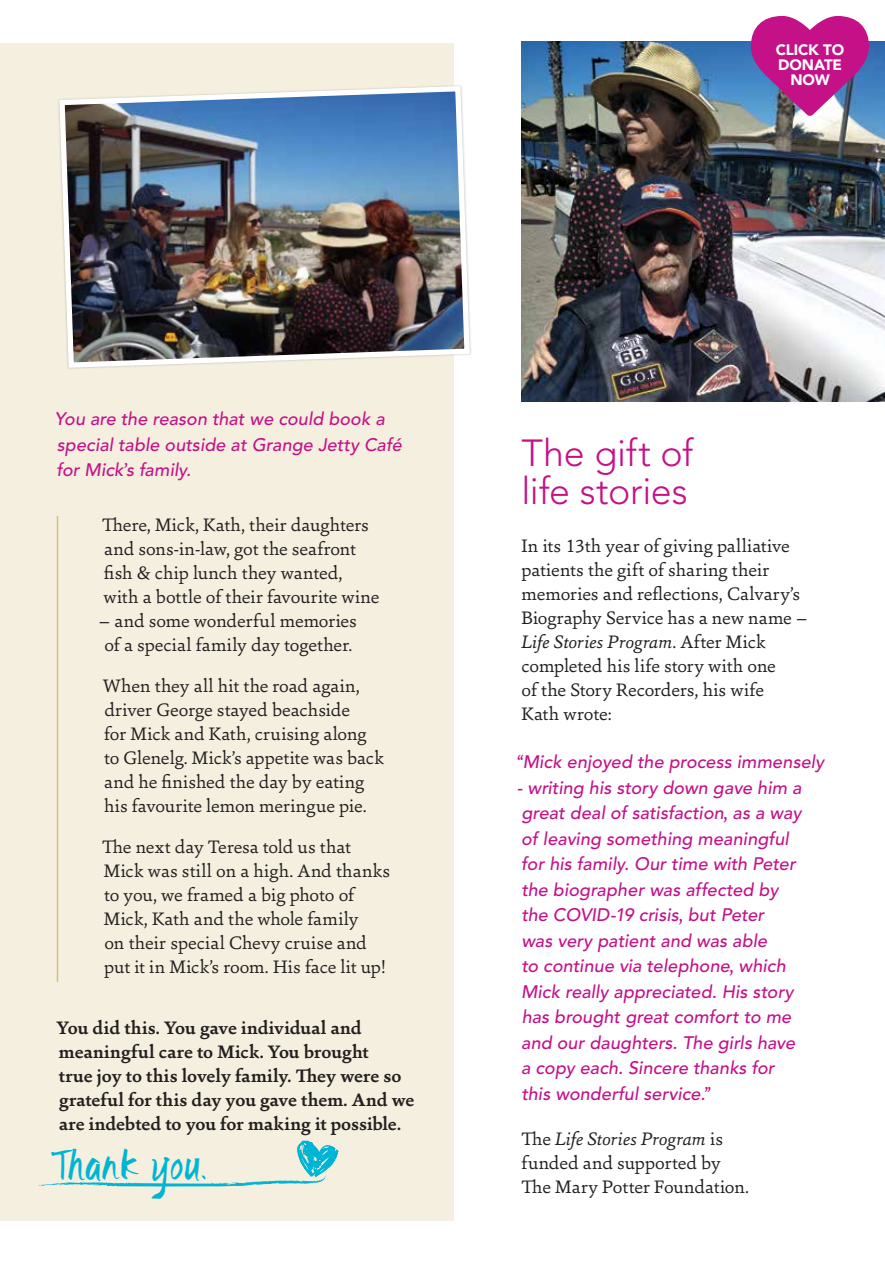
<style>
.page{position:relative;width:885px;height:1263px;background:#fff}
.page>*{position:absolute;margin:0;border:0;box-sizing:border-box;transform-origin:0 0}
.t1{font:300 37.5px/37.5px "Avenir LT Std";letter-spacing:-.005em;color:#c41188}
.t2{font:300 37.5px "Ignitethe";letter-spacing:-.005em;color:#00b5d4}
.t3{font:19.5px/24px "Sina";color:#231f20}
.t4{font:700 19.5px/24px "Sina";color:#231f20}
.t5{font:italic 500 18px/25.5px "Avenir LT Std";letter-spacing:.005em;color:#c41188}
.t6{font:900 15px/15px "Avenir LT Std";letter-spacing:-.01em;color:#fff;text-align:center}
.s1{font-family:"Sina";font-style:normal;font-size:19.5px}
.s2{font-style:italic}
</style>
<div class="page">
<div style="left:0;top:43px;width:453px;height:1177px;background:#f4efde"></div>
<img style="left:521px;top:42px;width:363px;height:360px">
<hr style="left:57px;top:516px;width:1px;height:466px;background:#ddbe7e">
<img style="left:58px;top:83px;width:413px;height:287px">
<svg style="left:38px;top:1140px;width:300px;height:46px"></svg>
<svg style="left:750px;top:16px;width:118px;height:100px;background:#ac409b"></svg>
<p class="t6" style="left:775px;top:42px;width:70px">CLICK TO<br>DONATE<br>NOW</p>
<p class="t5" style="left:54px;top:407px;width:349px">You are the reason that we could book a special table outside at Grange Jetty Café for Mick<span class="s1">’</span>s family.</p>
<p class="t3" style="left:102px;top:512px;width:279px">There, Mick, Kath, their daughters and sons-in-law, got the seafront fish &amp; chip lunch they wanted, with a bottle of their favourite wine</p>
<p class="t3" style="left:99px;top:608px;width:259px">– and some wonderful memories of a special family day together.</p>
<p class="t3" style="left:103px;top:673px;width:283px">When they all hit the road again, driver George stayed beachside<br>for Mick and Kath, cruising along to Glenelg. Mick’s appetite was back and he finished the day by eating his favourite lemon meringue pie.</p>
<p class="t3" style="left:102px;top:834px;width:289px">The next day Teresa told us that<br>Mick was still on a high. And thanks to you, we framed a big photo of<br>Mick, Kath and the whole family<br>on their special Chevy cruise and put it in Mick’s room. His face lit up!</p>
<p class="t4" style="left:57px;top:1015px;width:359px">You did this. You gave individual and meaningful care to Mick. You brought<br>true joy to this lovely family. They were so grateful for this day you gave them. And we are indebted to you for making it possible.</p>
<h1 class="t2" style="left:51px;top:1145px;width:157px">Thank you.</h1>
<h1 class="t1" style="left:521px;top:435px;width:173px">The gift of life stories</h1>
<p class="t3" style="left:521px;top:533px;width:287px">In its 13th year of giving palliative patients the gift of sharing their memories and reflections, Calvary’s<br>Biography Service has a new name –<br><span class="s2">Life Stories Program</span>. After Mick completed his life story with one<br>of the Story Recorders, his wife<br>Kath wrote:</p>
<p class="t5" style="left:517px;top:749px;width:308px"><span class="s1">“</span>Mick enjoyed the process immensely</p>
<p class="t5" style="left:517px;top:775px;width:286px">- writing his story down gave him a great deal of satisfaction<span class="s1">,</span> as a way of leaving something meaningful for his family. Our time with Peter the biographer was affected by the COVID-19 crisis<span class="s1">,</span> but Peter<br>was very patient and was able<br>to continue via telephone<span class="s1">,</span> which<br>Mick really appreciated. His story has brought great comfort to me and our daughters. The girls have a copy each. Sincere thanks for this wonderful service.<span class="s1">”</span></p>
<p class="t3" style="left:521px;top:1126px;width:229px">The <span class="s2">Life Stories Program</span> is funded and supported by<br>The Mary Potter Foundation.</p>
</div>
